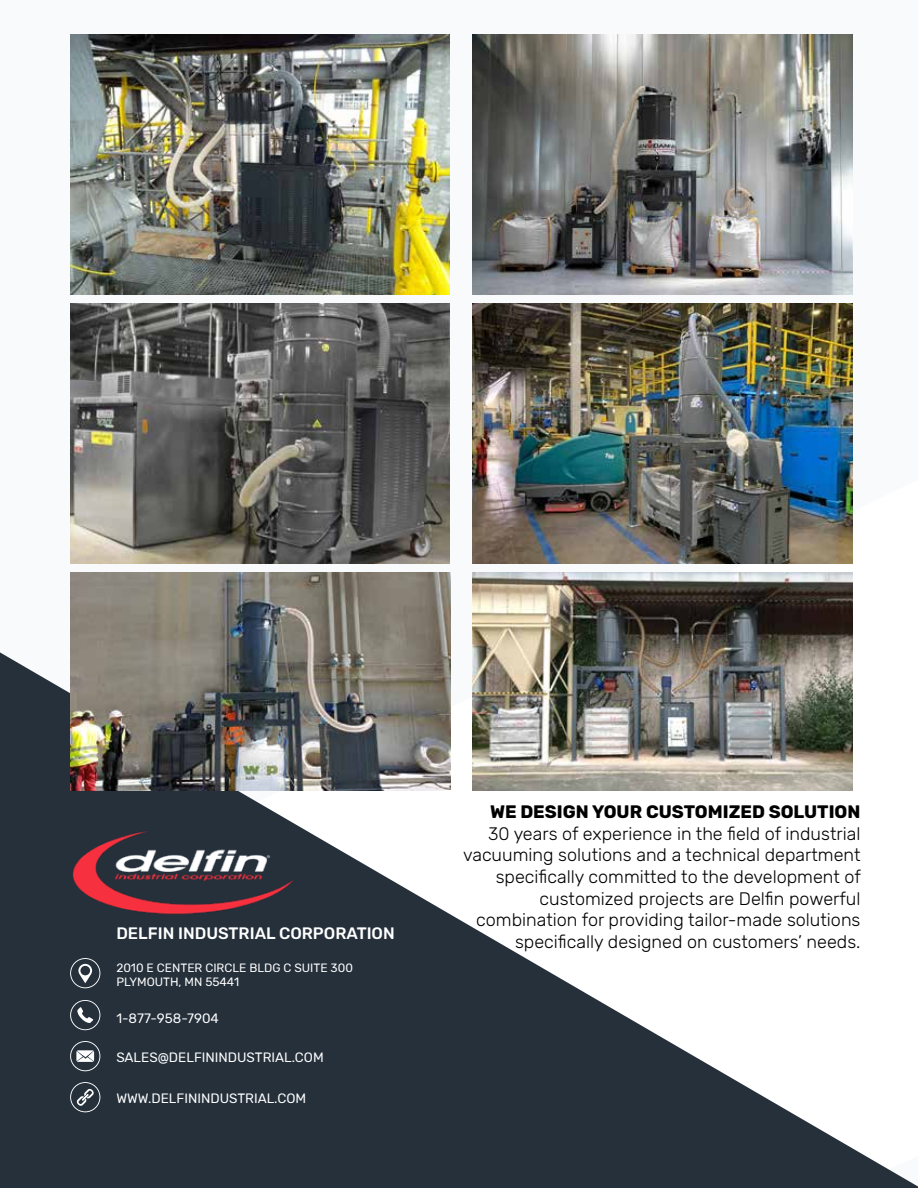
<style>
.page{position:relative;width:918px;height:1188px;background:#fff}
.page>*{position:absolute;margin:0;border:0;box-sizing:border-box;transform-origin:0 0}
.t1{font:300 18px/21.6px "Rubik";color:#000;text-align:right}
.t2{font:500 16.5px "Rubik";color:#fff}
.t3{font:13.5px "Rubik";color:#fff}
.t4{font:12px/14.4px "Rubik";color:#fff}
.s1{font-weight:700}
.s2{color:#fff}
</style>
<div class="page">
<svg style="left:0;top:621px;width:918px;height:567px;fill:#25303b"></svg>
<svg style="left:70px;top:1082px;width:30px;height:30px"></svg>
<svg style="left:70px;top:958px;width:30px;height:30px"></svg>
<svg style="left:70px;top:1000px;width:30px;height:30px"></svg>
<svg style="left:70px;top:1041px;width:30px;height:30px"></svg>
<img style="left:34px;top:796px;width:286px;height:149px">
<img style="left:70px;top:304px;width:380px;height:260px">
<img style="left:70px;top:35px;width:380px;height:259px">
<img style="left:473px;top:35px;width:380px;height:259px">
<img style="left:70px;top:573px;width:380px;height:218px">
<img style="left:473px;top:304px;width:380px;height:260px">
<img style="left:473px;top:573px;width:380px;height:218px">
<p class="t2" style="left:116px;top:924px;width:280px">DELFIN INDUSTRIAL CORPORATION</p>
<p class="t4" style="left:116px;top:961px;width:238px">2010 E CENTER CIRCLE BLDG C SUITE 300<br>PLYMOUTH, MN 55441</p>
<p class="t3" style="left:116px;top:1011px;width:104px">1-877-958-7904</p>
<p class="t3" style="left:116px;top:1050px;width:209px">SALES@DELFININDUSTRIAL.COM</p>
<p class="t3" style="left:116px;top:1091px;width:191px">WWW.DELFININDUSTRIAL.COM</p>
<p class="t1" style="left:453px;top:802px;width:409px"><span class="s1">WE DESIGN YOUR CUSTOMIZED SOLUTION<br></span><span class="s2">The</span> 30 years of experience in the field of industrial vacuuming solutions and a technical department specifically committed to the development of customized projects are Delfin powerful combination for providing tailor-made solutions specifically designed on customers’ needs.</p>
</div>
